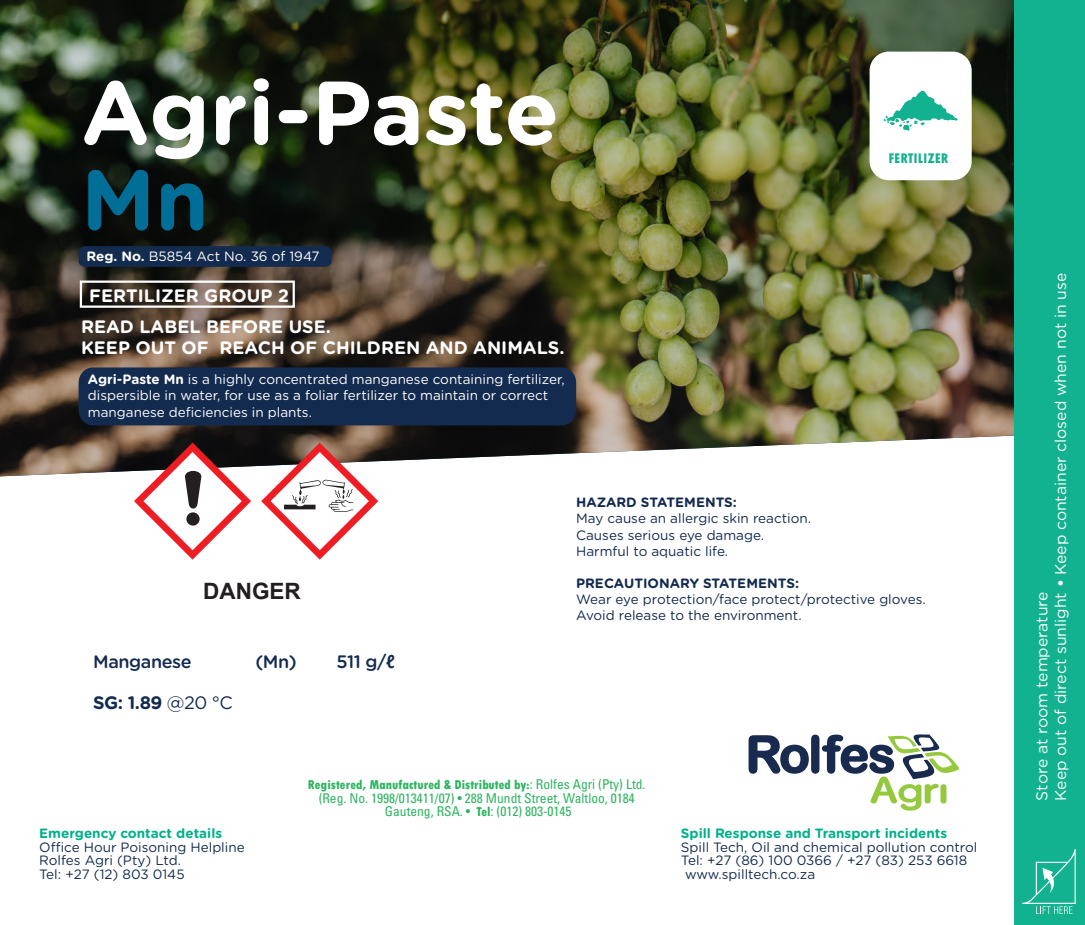
<style>
.page{position:relative;width:1085px;height:925px;background:#fff}
.page>*{position:absolute;margin:0;border:0;box-sizing:border-box;transform-origin:0 0}
.t1{font:700 90px "Gotham Rounded";letter-spacing:-.01em;color:#fff}
.t2{font:700 85.5px "Gotham Rounded";color:#006e96}
.t3{font:700 22.5px "Arial";color:#231f20}
.t4{font:700 18px "Gotham Rounded";color:#fff}
.t5{font:500 18px "Gotham Rounded";letter-spacing:-.025em;color:#142b50}
.t6{font:700 18px "Gotham Rounded";color:#142b50}
.t7{font:15.75px "Gotham Rounded";color:#fff}
.t8{font:800 condensed 14.62px "Tw Cen";color:#12b18f}
.t9{font:13.5px/16.2px "Gotham Rounded";color:#fff}
.t10{font:13.5px "Gotham Rounded";color:#142b50}
.t11{font:13.5px "Gotham Rounded";color:#122a4f}
.t12{font:condensed 13.5px "Univers LT Std";color:#2eb460}
.t13{font:800 condensed 13.5px "Tw Cen";color:#2eb460}
.t14{font:700 13.5px "Gotham Rounded";color:#00b08a}
.t15{font:700 13.5px "Gotham Rounded";color:#122a4f}
.s1{font-weight:700}
.s2{font-family:"Arial Narrow";font-weight:700;color:#122b50}
.s3{font-weight:400}
.s4{font-family:"Univers LT Std";font-weight:400}
.s5{font-family:"Tw Cen";font-weight:800}
</style>
<div class="page">
<img style="left:0;top:0;width:1014px;height:476px">
<div style="left:79px;top:367px;width:497px;height:58px;background:#142b50;border-radius:15px"></div>
<div style="left:1014px;top:0;width:70px;height:925px;background:#12b18f"></div>
<svg style="left:1022px;top:849px;width:53px;height:65px"></svg>
<div style="left:80px;top:280px;width:215px;height:28px;border:2px solid #fff"></div>
<div style="left:869px;top:52px;width:102px;height:128px;background:#fff;border-radius:19px"></div>
<svg style="left:883px;top:53px;width:79px;height:78px"></svg>
<svg style="left:748px;top:734px;width:211px;height:77px"></svg>
<svg style="left:79px;top:246px;width:252px;height:21px;background:#142a4f"></svg>
<svg style="left:134px;top:443px;width:117px;height:117px"></svg>
<svg style="left:261px;top:443px;width:117px;height:117px"></svg>
<p class="t1" style="left:81px;top:47px;width:480px">Agri-Paste</p>
<p class="t2" style="left:81px;top:137px;width:129px">Mn</p>
<p class="t9" style="left:86px;top:248px;width:235px"><span class="s1">Reg. No.</span> B5854 Act No. 36 of 1947</p>
<p class="t4" style="left:89px;top:282px;width:201px">FERTILIZER GROUP 2</p>
<p class="t4" style="left:81px;top:313px;width:251px">READ LABEL BEFORE USE.</p>
<p class="t4" style="left:81px;top:335px;width:485px">KEEP OUT OF REACH OF CHILDREN AND ANIMALS.</p>
<p class="t9" style="left:88px;top:371px;width:478px"><span class="s1">Agri-Paste Mn</span> is a highly concentrated manganese containing fertilizer, dispersible in water, for use as a foliar fertilizer to maintain or correct manganese deficiencies in plants.</p>
<p class="t8" style="left:888px;top:150px;width:61px">FERTILIZER</p>
<p class="t3" style="left:203px;top:575px;width:99px">DANGER</p>
<p class="t5" style="left:93px;top:649px;width:100px">Manganese</p>
<p class="t5" style="left:255px;top:649px;width:141px">(Mn) 511 g/<span class="s2">ℓ</span></p>
<p class="t6" style="left:93px;top:689px;width:141px">SG: 1.89 <span class="s3">@20 °C</span></p>
<p class="t15" style="left:576px;top:492px;width:162px">HAZARD STATEMENTS:</p>
<p class="t11" style="left:576px;top:509px;width:236px">May cause an allergic skin reaction.</p>
<p class="t11" style="left:576px;top:526px;width:189px">Causes serious eye damage.</p>
<p class="t11" style="left:576px;top:542px;width:153px">Harmful to aquatic life.</p>
<p class="t15" style="left:576px;top:573px;width:224px">PRECAUTIONARY STATEMENTS:</p>
<p class="t11" style="left:576px;top:590px;width:351px">Wear eye protection/face protect/protective gloves.</p>
<p class="t11" style="left:576px;top:606px;width:227px">Avoid release to the environment.</p>
<p class="t14" style="left:39px;top:824px;width:184px">Emergency contact details</p>
<p class="t10" style="left:39px;top:838px;width:207px">Office Hour Poisoning Helpline</p>
<p class="t10" style="left:39px;top:851px;width:143px">Rolfes Agri (Pty) Ltd.</p>
<p class="t10" style="left:39px;top:865px;width:147px">Tel: +27 (12) 803 0145</p>
<p class="t13" style="left:308px;top:777px;width:339px">Registered, Manufactured &amp; Distributed by:<span class="s4">: Rolfes Agri (Pty) Ltd.</span></p>
<p class="t12" style="left:318px;top:789px;width:317px">(Reg. No. 1998/013411/07) • 288 Mundt Street, Waltloo, 0184</p>
<p class="t12" style="left:385px;top:803px;width:188px">Gauteng, RSA. • <span class="s5">Tel</span>: (012) 803-0145</p>
<p class="t14" style="left:681px;top:824px;width:268px">Spill Response and Transport incidents</p>
<p class="t10" style="left:681px;top:838px;width:298px">Spill Tech, Oil and chemical pollution control</p>
<p class="t10" style="left:681px;top:851px;width:288px">Tel: +27 (86) 100 0366 / +27 (83) 253 6618</p>
<p class="t10" style="left:685px;top:865px;width:132px">www.spilltech.co.za</p>
<p class="t7" style="left:1049px;top:800px;width:529px;rotate:-90deg">Keep out of direct sunlight <span class="s1">•</span> Keep container closed when not in use</p>
<p class="t7" style="left:1030px;top:800px;width:211px;rotate:-90deg">Store at room temperature</p>
</div>
